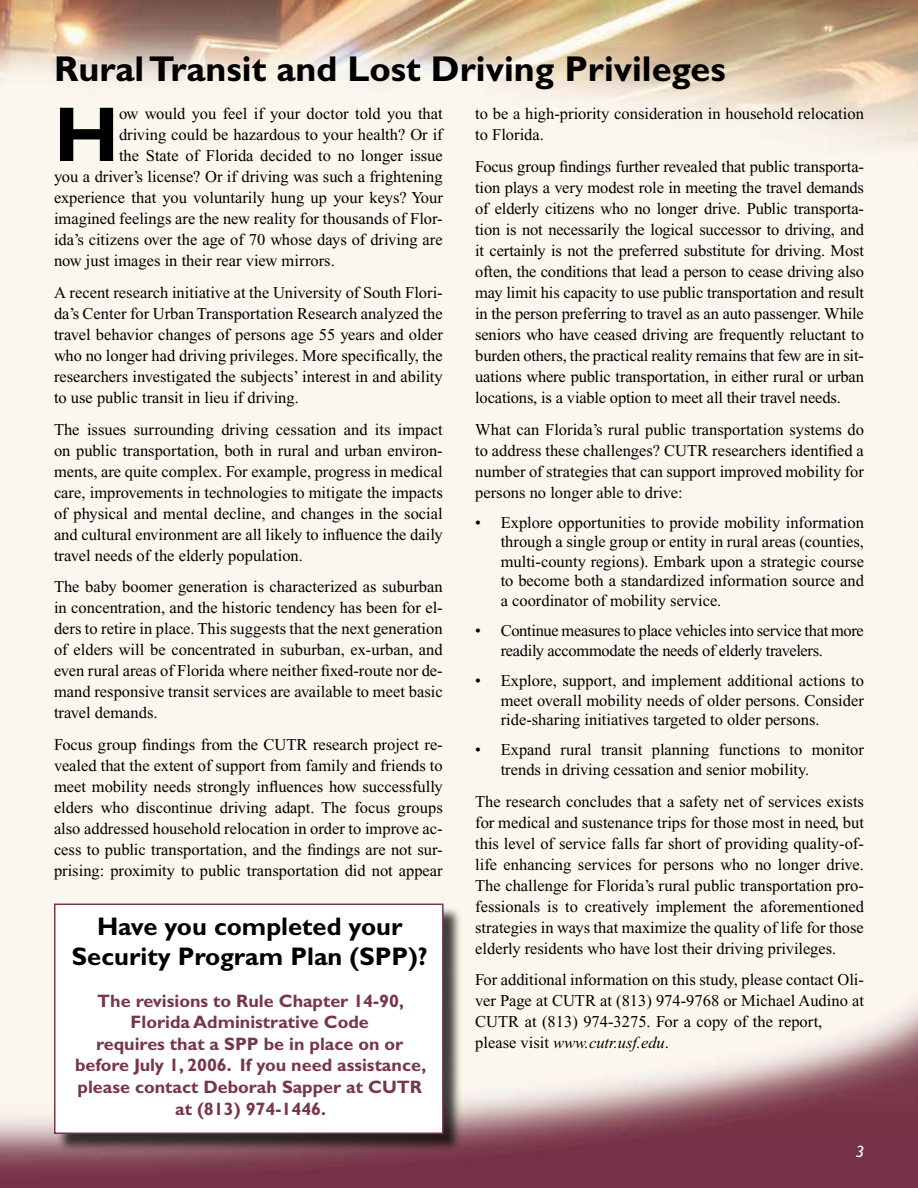
<style>
.page{position:relative;width:918px;height:1188px;background:#fff}
.page>*{position:absolute;margin:0;border:0;box-sizing:border-box;transform-origin:0 0}
.t1{font:700 78.15px "Gill Sans";color:#000}
.t2{font:700 36px "Gill Sans";color:#000}
.t3{font:700 25.5px/30.6px "Gill Sans";color:#000;text-align:center}
.t4{font:700 18px/21.6px "Gill Sans";color:#77364b;text-align:center}
.t5{font:16.5px/21px "Times New Roman";color:#000;text-align:justify}
.t6{font:16.5px/19.5px "Times New Roman";letter-spacing:-.02em;color:#000}
.t7{font:italic 16.5px "Gill Sans";color:#fff}
.s1{font-style:italic}
</style>
<div class="page">
<img style="left:0;top:0;width:918px;height:1188px">
<div style="left:56px;top:905px;width:408px;height:248px;background:#000;opacity:.75"></div>
<div style="left:55px;top:904px;width:388px;height:229px;background:#fff"></div>
<div style="left:54px;top:904px;width:390px;height:230px;border:2px solid #77364b"></div>
<h2 class="t2" style="left:54px;top:48px;width:673px">Rural Transit and Lost Driving Privileges</h2>
<h1 class="t1" style="left:54px;top:88px;width:67px">H</h1>
<p class="t5" style="left:119px;top:103px;width:325px">ow would you feel if your doctor told you that</p>
<p class="t5" style="left:475px;top:103px;width:390px">to be a high-priority consideration in household relocation to Florida.</p>
<p class="t5" style="left:475px;top:156px;width:390px">Focus group findings further revealed that public transporta&shy;tion plays a very modest role in meeting the travel demands of elderly citizens who no longer drive. Public transporta&shy;tion is not necessarily the logical successor to driving, and it certainly is not the preferred substitute for driving. Most often, the conditions that lead a person to cease driving also may limit his capacity to use public transportation and result in the person preferring to travel as an auto passenger. While seniors who have ceased driving are frequently reluctant to burden others, the practical reality remains that few are in sit&shy;uations where public transportation, in either rural or urban locations, is a viable option to meet all their travel needs.</p>
<p class="t5" style="left:475px;top:419px;width:390px">What can Florida’s rural public transportation systems do to address these challenges? CUTR researchers identified a number of strategies that can support improved mobility for persons no longer able to drive:</p>
<p class="t5" style="left:501px;top:513px;width:365px;line-height:19.5px;text-indent:-26px">• Explore opportunities to provide mobility information through a single group or entity in rural areas (counties, multi-county regions). Embark upon a strategic course to become both a standardized information source and a coordinator of mobility service.</p>
<p class="t6" style="left:501px;top:621px;width:365px;text-indent:-25px">• Continue measures to place vehicles into service that more readily accommodate the needs of elderly travelers.</p>
<p class="t5" style="left:501px;top:671px;width:365px;line-height:19.5px;text-indent:-25px">• Explore, support, and implement additional actions to meet overall mobility needs of older persons. Consider ride-sharing initiatives targeted to older persons.</p>
<p class="t5" style="left:501px;top:740px;width:365px;line-height:19.5px;text-indent:-25px">• Expand rural transit planning functions to monitor trends in driving cessation and senior mobility.</p>
<p class="t5" style="left:475px;top:791px;width:390px">The research concludes that a safety net of services exists for medical and sustenance trips for those most in need, but this level of service falls far short of providing quality-of&shy;life enhancing services for persons who no longer drive.<br>The challenge for Florida’s rural public transportation pro&shy;fessionals is to creatively implement the aforementioned strategies in ways that maximize the quality of life for those elderly residents who have lost their driving privileges.</p>
<p class="t5" style="left:475px;top:969px;width:390px;text-align:left">For additional information on this study, please contact Oli&shy;ver Page at CUTR at (813) 974-9768 or Michael Audino at CUTR at (813) 974-3275. For a copy of the report, please visit <span class="s1">www.cutr.usf.edu</span>.</p>
<p class="t5" style="left:119px;top:124px;width:325px">driving could be hazardous to your health? Or if</p>
<p class="t5" style="left:119px;top:145px;width:325px">the State of Florida decided to no longer issue</p>
<p class="t5" style="left:54px;top:166px;width:390px">you a driver’s license? Or if driving was such a frightening</p>
<p class="t5" style="left:54px;top:187px;width:390px">experience that you voluntarily hung up your keys? Your</p>
<p class="t5" style="left:54px;top:208px;width:390px">imagined feelings are the new reality for thousands of Flor-</p>
<p class="t5" style="left:54px;top:229px;width:390px">ida’s citizens over the age of 70 whose days of driving are</p>
<p class="t5" style="left:54px;top:250px;width:282px">now just images in their rear view mirrors.</p>
<p class="t5" style="left:54px;top:282px;width:390px">A recent research initiative at the University of South Flori&shy;da’s Center for Urban Transportation Research analyzed the travel behavior changes of persons age 55 years and older who no longer had driving privileges. More specifically, the researchers investigated the subjects’ interest in and ability to use public transit in lieu if driving.</p>
<p class="t5" style="left:54px;top:419px;width:390px">The issues surrounding driving cessation and its impact on public transportation, both in rural and urban environ&shy;ments, are quite complex. For example, progress in medical care, improvements in technologies to mitigate the impacts of physical and mental decline, and changes in the social and cultural environment are all likely to influence the daily travel needs of the elderly population.</p>
<p class="t5" style="left:54px;top:576px;width:390px">The baby boomer generation is characterized as suburban in concentration, and the historic tendency has been for el&shy;ders to retire in place. This suggests that the next generation of elders will be concentrated in suburban, ex-urban, and even rural areas of Florida where neither fixed-route nor de&shy;mand responsive transit services are available to meet basic travel demands.</p>
<p class="t5" style="left:54px;top:734px;width:390px">Focus group findings from the CUTR research project re&shy;vealed that the extent of support from family and friends to meet mobility needs strongly influences how successfully elders who discontinue driving adapt. The focus groups also addressed household relocation in order to improve ac&shy;cess to public transportation, and the findings are not sur&shy;prising: proximity to public transportation did not appear</p>
<h3 class="t3" style="left:72px;top:911px;width:357px">Have you completed your<br>Security Program Plan (SPP)?</h3>
<p class="t4" style="left:75px;top:990px;width:353px">The revisions to Rule Chapter 14-90, Florida Administrative Code<br>requires that a SPP be in place on or before July 1, 2006. If you need assistance, please contact Deborah Sapper at CUTR at (813) 974-1446.</p>
<p class="t7" style="left:843px;top:1141px;width:24px">R M3</p>
</div>
